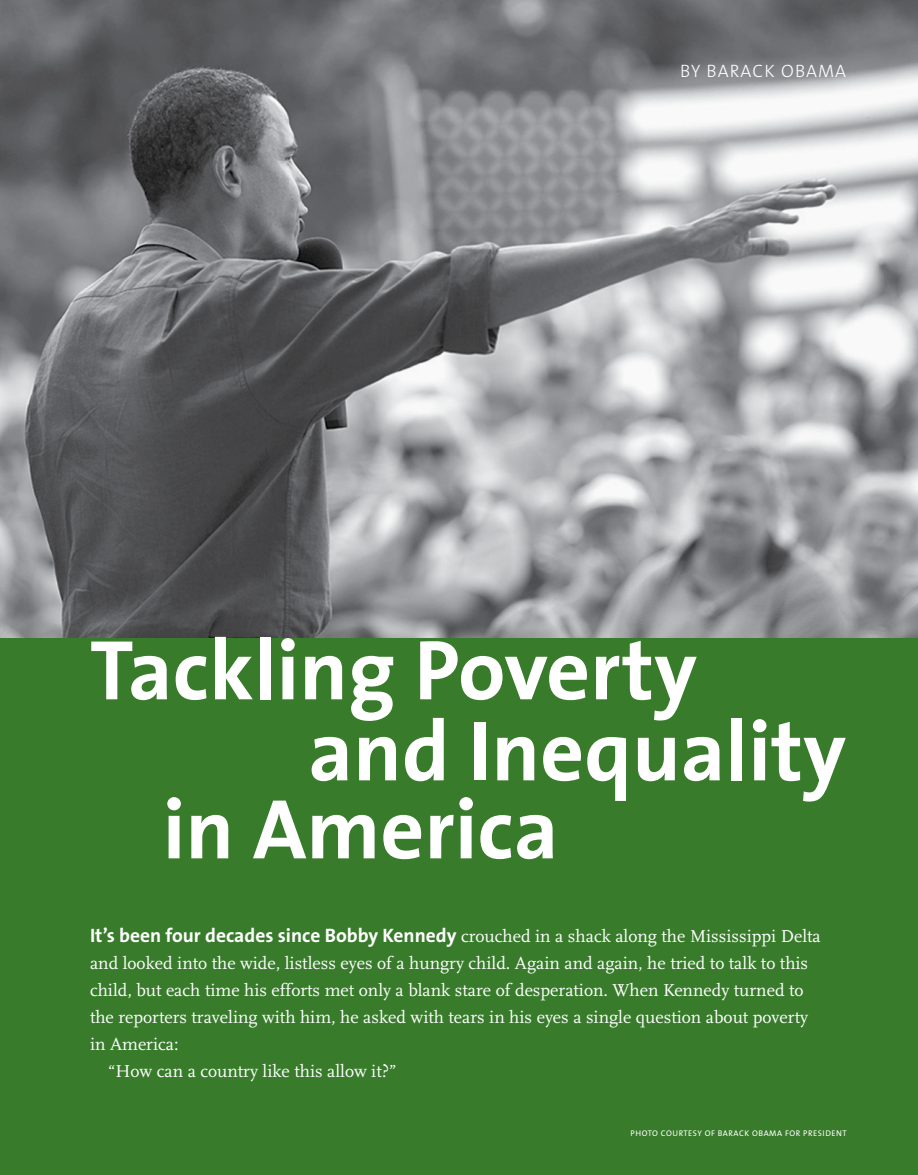
<style>
.page{position:relative;width:918px;height:1175px;background:#fff}
.page>*{position:absolute;margin:0;border:0;box-sizing:border-box;transform-origin:0 0}
.t1{font:700 85.5px "The Sans";color:#fff}
.t2{font:18px "Scala";color:#fff}
.t3{font:300 18px "The Sans";color:#fff}
.t4{font:8.25px "The Sans";letter-spacing:.065em;color:#fff}
.s1{font-family:"The Sans";font-weight:700;font-size:19.5px}
</style>
<div class="page">
<div style="left:0;top:638px;width:918px;height:536px;background:#387c2b"></div>
<img style="left:0;top:0;width:918px;height:638px">
<p class="t3" style="left:680px;top:56px;width:51px">BY BARACK</p>
<p class="t3" style="left:781px;top:56px;width:14px">OBAMA</p>
<h1 class="t1" style="left:90px;top:599px;width:608px">Tackling Poverty</h1>
<h1 class="t1" style="left:308px;top:680px;width:539px">and Inequality</h1>
<h1 class="t1" style="left:163px;top:758px;width:397px">in America</h1>
<p class="t2" style="left:90px;top:925px;width:732px"><span class="s1">It’s been four decades since Bobby Kennedy</span> crouched in a shack along the Mississippi Delta</p>
<p class="t2" style="left:90px;top:952px;width:720px">and looked into the wide, listless eyes of a hungry child. Again and again, he tried to talk to this</p>
<p class="t2" style="left:90px;top:979px;width:715px">child, but each time his efforts met only a blank stare of desperation. When Kennedy turned to</p>
<p class="t2" style="left:90px;top:1006px;width:720px">the reporters traveling with him, he asked with tears in his eyes a single question about poverty</p>
<p class="t2" style="left:90px;top:1033px;width:90px">in America:</p>
<p class="t2" style="left:108px;top:1060px;width:290px">“How can a country like this allow it?”</p>
<p class="t4" style="left:631px;top:1126px;width:12px">PHOTO</p>
<p class="t4" style="left:661px;top:1126px;width:24px">COURTESY</p>
<p class="t4" style="left:705px;top:1126px;width:25px">OF BARAC</p>
<p class="t4" style="left:745px;top:1126px;width:15px">K OBA</p>
<p class="t4" style="left:769px;top:1126px;width:22px">MA FOR</p>
<p class="t4" style="left:803px;top:1126px;width:11px">PRESIDENT</p>
</div>
